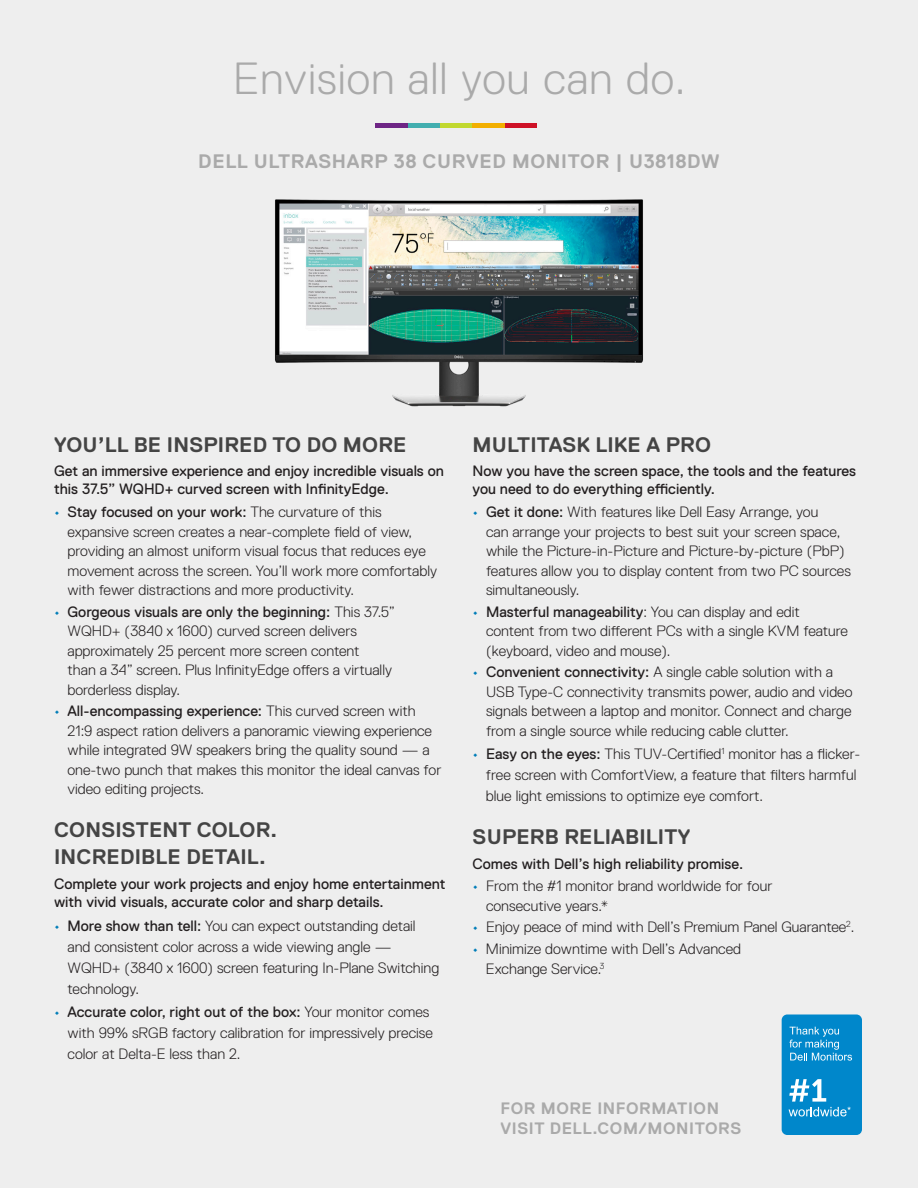
<style>
.page{position:relative;width:918px;height:1188px;background:#eee}
.page>*{position:absolute;margin:0;border:0;box-sizing:border-box;transform-origin:0 0}
.t1{font:300 45px "Dell Replica";letter-spacing:.02em;color:#aaa}
.t2{font:700 21px/27px "Dell Replica";letter-spacing:.01em;color:#444}
.t3{font:700 19.5px "Dell Replica";letter-spacing:.035em;color:#aaa}
.t4{font:700 16.5px/19.8px "Dell Replica";letter-spacing:.035em;color:#aaa}
.t5{font:300 15px/19.5px "Dell Replica";color:#231f20}
.t6{font:15px/18px "Dell Replica";color:#231f20}
.s1{font-weight:400;color:#007db8}
.s2{font-weight:400}
</style>
<div class="page">
<img style="left:275px;top:199px;width:368px;height:208px">
<div style="left:440px;top:123px;width:32px;height:5px;background:#c1d82f"></div>
<div style="left:408px;top:123px;width:32px;height:5px;background:#42aeaf"></div>
<div style="left:505px;top:123px;width:32px;height:5px;background:#ce1126"></div>
<div style="left:472px;top:123px;width:33px;height:5px;background:#f2af00"></div>
<div style="left:375px;top:123px;width:33px;height:5px;background:#6e2585"></div>
<div style="left:782px;top:1015px;width:80px;height:120px;background:#0087cb;border-radius:6px"></div>
<svg style="left:789px;top:1027px;width:63px;height:34px"></svg>
<svg style="left:789px;top:1079px;width:62px;height:37px"></svg>
<h1 class="t1" style="left:233px;top:53px;width:454px">Envision all you can do.</h1>
<h3 class="t3" style="left:198px;top:151px;width:523px">DELL ULTRASHARP 38 CURVED MONITOR | U3818DW</h3>
<h2 class="t2" style="left:54px;top:431px;width:354px">YOU’LL BE INSPIRED TO DO MORE</h2>
<p class="t6" style="left:54px;top:462px;width:391px">Get an immersive experience and enjoy incredible visuals on this 37.5” WQHD+ curved screen with InfinityEdge.</p>
<p class="t5" style="left:68px;top:502px;width:371px;text-indent:-14px"><span class="s1">•</span> <span class="s2">Stay focused on your work:</span> The curvature of this expansive screen creates a near-complete field of view, providing an almost uniform visual focus that reduces eye movement across the screen. You’ll work more comfortably with fewer distractions and more productivity.</p>
<p class="t5" style="left:68px;top:602px;width:329px;text-indent:-14px"><span class="s1">•</span> <span class="s2">Gorgeous visuals are only the beginning:</span> This 37.5” WQHD+ (3840 x 1600) curved screen delivers approximately 25 percent more screen content<br>than a 34” screen. Plus InfinityEdge offers a virtually borderless display.</p>
<p class="t5" style="left:68px;top:702px;width:375px;text-indent:-14px"><span class="s1">•</span> <span class="s2">All-encompassing experience:</span> This curved screen with 21:9 aspect ration delivers a panoramic viewing experience while integrated 9W speakers bring the quality sound — a one-two punch that makes this monitor the ideal canvas for video editing projects.</p>
<h2 class="t2" style="left:54px;top:816px;width:225px">CONSISTENT COLOR.<br>INCREDIBLE DETAIL.</h2>
<p class="t6" style="left:54px;top:875px;width:393px">Complete your work projects and enjoy home entertainment with vivid visuals, accurate color and sharp details.</p>
<p class="t5" style="left:68px;top:915px;width:373px;line-height:21px;text-indent:-14px"><span class="s1">•</span> <span class="s2">More show than tell:</span> You can expect outstanding detail and consistent color across a wide viewing angle — WQHD+ (3840 x 1600) screen featuring In-Plane Switching technology.</p>
<p class="t5" style="left:68px;top:1002px;width:367px;line-height:21px;text-indent:-14px"><span class="s1">•</span> <span class="s2">Accurate color, right out of the box:</span> Your monitor comes with 99% sRGB factory calibration for impressively precise color at Delta-E less than 2.</p>
<h2 class="t2" style="left:473px;top:431px;width:240px">MULTITASK LIKE A PRO</h2>
<p class="t6" style="left:472px;top:462px;width:385px">Now you have the screen space, the tools and the features you need to do everything efficiently.</p>
<p class="t5" style="left:486px;top:502px;width:366px;text-indent:-14px"><span class="s1">•</span> <span class="s2">Get it done:</span> With features like Dell Easy Arrange, you<br>can arrange your projects to best suit your screen space, while the Picture-in-Picture and Picture-by-picture (PbP) features allow you to display content from two PC sources simultaneously.</p>
<p class="t5" style="left:486px;top:602px;width:364px;text-indent:-14px"><span class="s1">•</span> <span class="s2">Masterful manageability</span>: You can display and edit content from two different PCs with a single KVM feature (keyboard, video and mouse).</p>
<p class="t5" style="left:486px;top:663px;width:368px;text-indent:-14px"><span class="s1">•</span> <span class="s2">Convenient connectivity:</span> A single cable solution with a USB Type-C connectivity transmits power, audio and video signals between a laptop and monitor. Connect and charge from a single source while reducing cable clutter.</p>
<p class="t5" style="left:486px;top:743px;width:376px;line-height:21px;text-indent:-13px"><span class="s1">•</span> <span class="s2">Easy on the eyes:</span> This TUV-Certified<sup>1</sup> monitor has a flicker&shy;free screen with ComfortView, a feature that filters harmful blue light emissions to optimize eye comfort.</p>
<h2 class="t2" style="left:473px;top:823px;width:219px">SUPERB RELIABILITY</h2>
<p class="t6" style="left:472px;top:854px;width:272px">Comes with Dell’s high reliability promise.</p>
<p class="t5" style="left:486px;top:876px;width:288px;text-indent:-14px"><span class="s1">•</span> From the #1 monitor brand worldwide for four consecutive years.*</p>
<p class="t5" style="left:472px;top:918px;width:384px"><span class="s1">•</span> Enjoy peace of mind with Dell’s Premium Panel Guarantee<sup>2</sup>.</p>
<p class="t5" style="left:486px;top:939px;width:257px;text-indent:-14px"><span class="s1">•</span> Minimize downtime with Dell’s Advanced<br>Exchange Service.<sup>3</sup></p>
<p class="t4" style="left:501px;top:1099px;width:242px">FOR MORE INFORMATION<br>VISIT DELL.COM/MONITORS</p>
</div>
